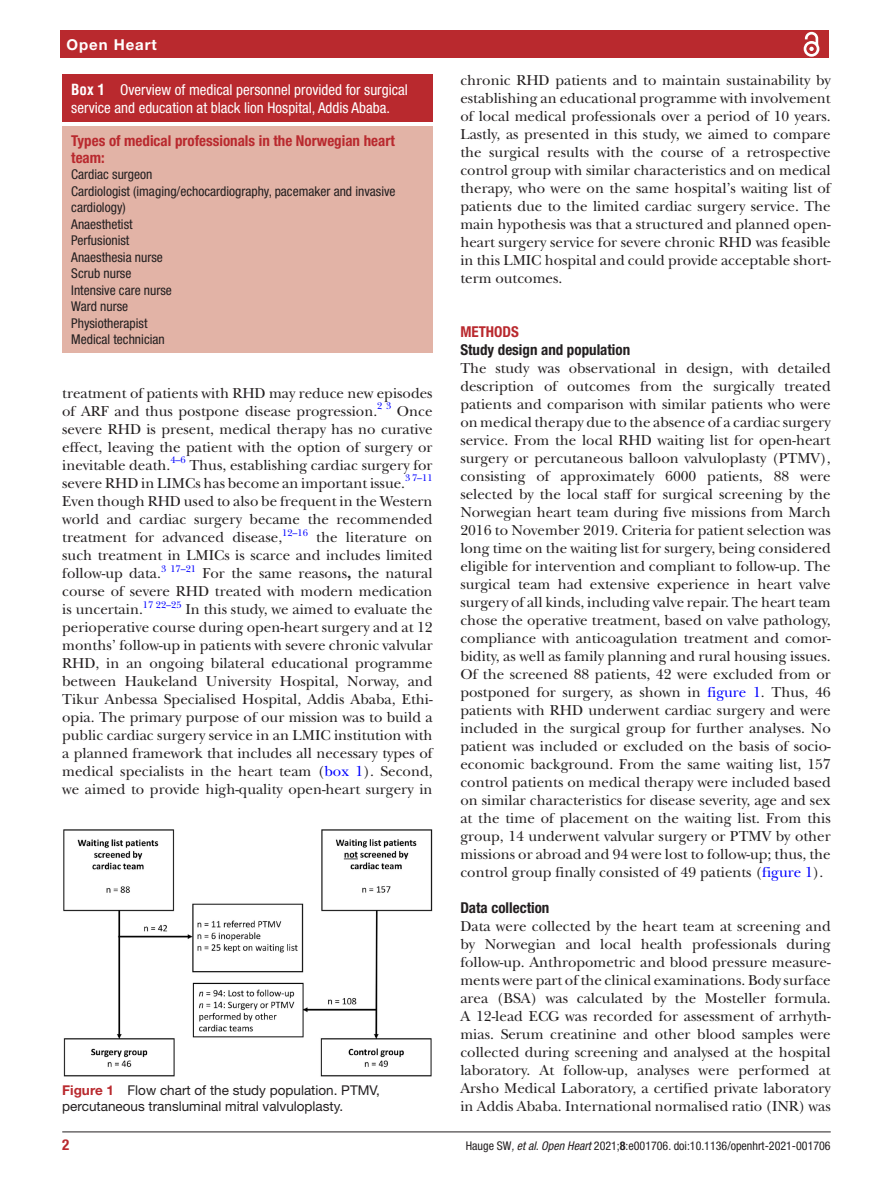
<style>
.page{position:relative;width:893px;height:1191px;background:#fff}
.page>*{position:absolute;margin:0;border:0;box-sizing:border-box;transform-origin:0 0}
.t1{font:15px/18px "New Baskerville";color:#231f20;text-align:justify}
.t2{font:condensed 15px/18px "Helvetica Neue LT Std";color:#fff}
.t3{font:700 condensed 15px/16.5px "Helvetica Neue LT Std";color:#b9292e}
.t4{font:700 condensed 15px "Helvetica Neue LT Std";color:#231f20}
.t5{font:700 15px "Helvetica Neue LT Std";letter-spacing:.065em;color:#fff}
.t6{font:condensed 13.5px/16.5px "Helvetica Neue LT Std";color:#231f20}
.t7{font:13.5px/16.2px "Helvetica Neue LT Std";color:#231f20}
.t8{font:condensed 12px "Helvetica Neue LT Std";color:#231f20}
.t9{font:9.9px "New Baskerville";color:#00f}
.s1{font-family:"Helvetica";font-weight:700}
.s2{font-weight:700}
.s3{color:#00f}
.s4{font-weight:700;color:#b9292e}
.s5{font-style:italic}
</style>
<div class="page">
<div style="left:61px;top:31px;width:768px;height:27px;background:#b9292e"></div>
<hr style="left:62px;top:1131px;width:769px;height:1px;background:#231f20">
<svg style="left:803px;top:31px;width:17px;height:26px"></svg>
<div style="left:62px;top:74px;width:370px;height:48px;background:#b9292e"></div>
<div style="left:62px;top:126px;width:370px;height:227px;background:#e2b3a6"></div>
<img style="left:63px;top:829px;width:369px;height:248px">
<p class="t5" style="left:66px;top:35px;width:92px">Open Heart</p>
<p class="t2" style="left:71px;top:81px;width:338px"><span class="s1">Box 1</span> Overview of medical personnel provided for surgical service and education at black lion Hospital, Addis Ababa.</p>
<p class="t3" style="left:71px;top:132px;width:325px">Types of medical professionals in the Norwegian heart team:</p>
<p class="t6" style="left:71px;top:166px;width:326px">Cardiac surgeon<br>Cardiologist (imaging/echocardiography, pacemaker and invasive cardiology)<br>Anaesthetist<br>Perfusionist<br>Anaesthesia nurse<br>Scrub nurse<br>Intensive care nurse<br>Ward nurse<br>Physiotherapist<br>Medical technician</p>
<p class="t1" style="left:62px;top:384px;width:372px">treatment of patients with RHD may reduce new episodes of ARF and thus postpone disease progression.</p>
<p class="t9" style="left:377px;top:400px;width:16px">2 3</p>
<p class="t1" style="left:62px;top:402px;width:372px;text-indent:335px">Once severe RHD is present, medical therapy has no curative effect, leaving the patient with the option of surgery or inevitable death.</p>
<p class="t9" style="left:170px;top:454px;width:17px">4–6</p>
<p class="t1" style="left:62px;top:456px;width:372px;text-indent:127px">Thus, establishing cardiac surgery for severe RHD in LIMCs has become an important issue.</p>
<p class="t9" style="left:405px;top:472px;width:29px">3 7–11</p>
<p class="t1" style="left:62px;top:492px;width:372px">Even though RHD used to also be frequent in the Western world and cardiac surgery became the recommended treatment for advanced disease,</p>
<p class="t9" style="left:282px;top:526px;width:27px">12–16</p>
<p class="t1" style="left:62px;top:528px;width:372px;text-indent:254px">the literature on such treatment in LMICs is scarce and includes limited follow-up data.</p>
<p class="t9" style="left:161px;top:562px;width:37px">3 17–21</p>
<p class="t1" style="left:62px;top:564px;width:372px;text-indent:140px">For the same reasons<span class="s2">,</span> the natural course of severe RHD treated with modern medication is uncertain.</p>
<p class="t9" style="left:143px;top:598px;width:40px">17 22–25</p>
<p class="t1" style="left:62px;top:600px;width:372px;text-indent:123px">In this study, we aimed to evaluate the perioperative course during open-heart surgery and at 12 months’ follow-up in patients with severe chronic valvular RHD, in an ongoing bilateral educational programme between Haukeland University Hospital, Norway, and Tikur Anbessa Specialised Hospital, Addis Ababa, Ethi&shy;opia. The primary purpose of our mission was to build a public cardiac surgery service in an LMIC institution with a planned framework that includes all necessary types of medical specialists in the heart team (<span class="s3">box 1</span>). Second, we aimed to provide high-quality open-heart surgery in</p>
<p class="t7" style="left:62px;top:1081px;width:319px"><span class="s4">Figure 1</span> Flow chart of the study population. PTMV, percutaneous transluminal mitral valvuloplasty.</p>
<p class="t1" style="left:460px;top:71px;width:372px">chronic RHD patients and to maintain sustainability by establishing an educational programme with involvement of local medical professionals over a period of 10 years.<br>Lastly, as presented in this study, we aimed to compare the surgical results with the course of a retrospective control group with similar characteristics and on medical therapy, who were on the same hospital’s waiting list of patients due to the limited cardiac surgery service. The main hypothesis was that a structured and planned open&shy;heart surgery service for severe chronic RHD was feasible in this LMIC hospital and could provide acceptable short&shy;term outcomes.</p>
<p class="t3" style="left:460px;top:323px;width:60px">METHODS</p>
<p class="t4" style="left:460px;top:340px;width:171px">Study design and population</p>
<p class="t1" style="left:460px;top:359px;width:372px">The study was observational in design, with detailed description of outcomes from the surgically treated patients and comparison with similar patients who were on medical therapy due to the absence of a cardiac surgery service. From the local RHD waiting list for open-heart surgery or percutaneous balloon valvuloplasty (PTMV), consisting of approximately 6000 patients, 88 were selected by the local staff for surgical screening by the Norwegian heart team during five missions from March 2016 to November 2019. Criteria for patient selection was long time on the waiting list for surgery, being considered eligible for intervention and compliant to follow-up. The surgical team had extensive experience in heart valve surgery of all kinds, including valve repair. The heart team chose the operative treatment, based on valve pathology, compliance with anticoagulation treatment and comor&shy;bidity, as well as family planning and rural housing issues.<br>Of the screened 88 patients, 42 were excluded from or postponed for surgery, as shown in <span class="s3">figure 1</span>. Thus, 46 patients with RHD underwent cardiac surgery and were included in the surgical group for further analyses. No patient was included or excluded on the basis of socio&shy;economic background. From the same waiting list, 157 control patients on medical therapy were included based on similar characteristics for disease severity, age and sex at the time of placement on the waiting list. From this group, 14 underwent valvular surgery or PTMV by other missions or abroad and 94 were lost to follow-up; thus, the control group finally consisted of 49 patients (<span class="s3">figure 1</span>).</p>
<p class="t4" style="left:460px;top:898px;width:91px">Data collection</p>
<p class="t1" style="left:460px;top:917px;width:372px">Data were collected by the heart team at screening and by Norwegian and local health professionals during follow-up. Anthropometric and blood pressure measure&shy;ments were part of the clinical examinations. Body surface area (BSA) was calculated by the Mosteller formula.<br>A 12-lead ECG was recorded for assessment of arrhyth&shy;mias. Serum creatinine and other blood samples were collected during screening and analysed at the hospital laboratory. At follow-up, analyses were performed at Arsho Medical Laboratory, a certified private laboratory in Addis Ababa. International normalised ratio (INR) was</p>
<p class="t3" style="left:62px;top:1136px;width:9px">2</p>
<p class="t8" style="left:466px;top:1139px;width:366px">Hauge SW<span class="s5">, et al. Open Heart</span> 2021;<span class="s2">8</span>:e001706. doi:10.1136/openhrt-2021-001706</p>
</div>
